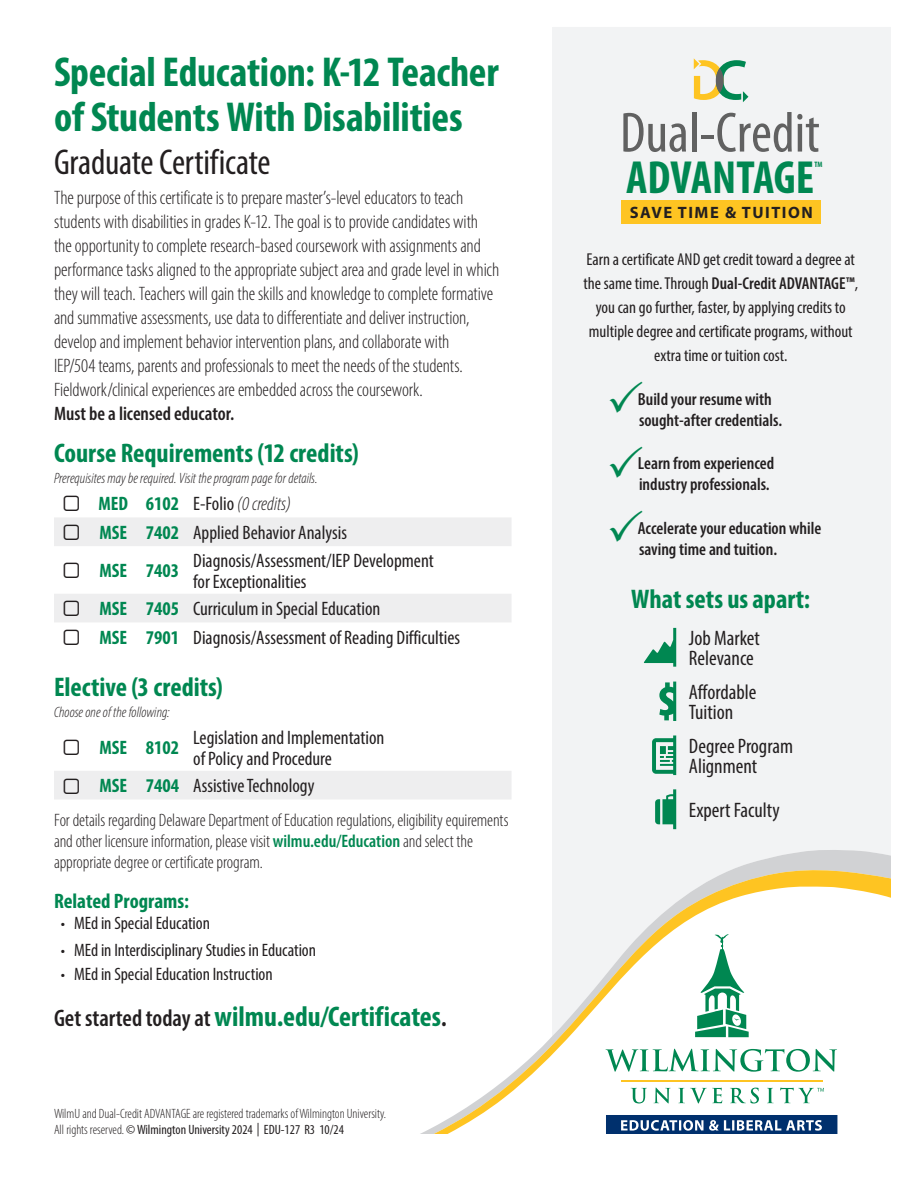
<style>
.page{position:relative;width:918px;height:1188px;background:#fff}
.page>*{position:absolute;margin:0;border:0;box-sizing:border-box;transform-origin:0 0}
.t1{font:condensed 57.15px "Myriad Pro";color:#616161}
.t2{font:700 condensed 46.65px "Myriad Pro";color:#008751}
.t3{font:700 condensed 42px/45px "Myriad Pro";letter-spacing:-.005em;color:#008751}
.t4{font:condensed 36px "Myriad Pro";letter-spacing:-.01em;color:#231f20}
.Course_List{font:700 condensed 28.5px "Myriad Pro";color:#008751}
.Body_Copy{font:700 condensed 27px "Myriad Pro";color:#008751}
.CL_Name{font:700 condensed 27px "Myriad Pro";color:#008751}
.t5{font:condensed 21px/19.5px "Myriad Pro";color:#231f20}
.CL_Name-2{font:700 condensed 21px "Myriad Pro";color:#008751}
.Body_Copy-2{font:300 condensed 19.5px/24px "Myriad Pro";letter-spacing:-.005em;color:#231f20}
.Course_List-2{font:condensed 19.5px/21px "Myriad Pro";color:#231f20}
.Course_List-3{font:700 condensed 19.5px "Myriad Pro";color:#008751}
.Course_List-4{font:italic 300 condensed 19.5px "Myriad Pro";color:#231f20}
.t6{font:300 condensed 18px/21.3px "Myriad Pro";letter-spacing:-.01em;color:#231f20}
.t7{font:condensed 18px "Myriad Pro";letter-spacing:-.005em;color:#231f20}
.Body_Copy-3{font:600 condensed 17.55px/21px "Myriad Pro";color:#231f20}
.Body_Copy-4{font:condensed 17.25px/24px "Myriad Pro";color:#231f20;text-align:center}
.t8{font:700 16.5px "Myriad Pro";letter-spacing:.09em;color:#231f20}
.Body_Copy-5{font:italic 300 condensed 15px "Myriad Pro";color:#231f20}
.Note{font:300 condensed 13.5px/16.2px "Myriad Pro";color:#231f20}
.t9{font:700 condensed 7.8px "Myriad Pro";color:#008751}
.s1{font-weight:600}
.s2{font-weight:400;font-style:normal}
.s3{font-weight:600;color:#008751}
.s4{font-weight:300}
.s5{font-weight:600;font-size:24px;color:#231f20}
.s6{font-weight:600;color:#231f20}
.s7{font-weight:400}
</style>
<div class="page">
<div style="left:552px;top:27px;width:339px;height:822px;background:#f2f3f4"></div>
<div style="left:621px;top:201px;width:200px;height:23px;background:#fec422"></div>
<svg style="left:694px;top:58px;width:54px;height:44px"></svg>
<svg style="left:644px;top:628px;width:32px;height:39px"></svg>
<svg style="left:659px;top:682px;width:17px;height:39px"></svg>
<svg style="left:652px;top:735px;width:24px;height:40px"></svg>
<svg style="left:655px;top:789px;width:21px;height:40px"></svg>
<svg style="left:420px;top:849px;width:471px;height:285px"></svg>
<svg style="left:434px;top:867px;width:457px;height:267px"></svg>
<svg style="left:54px;top:518px;width:457px;height:104px;fill:#eeeeef"></svg>
<svg style="left:610px;top:381px;width:32px;height:32px"></svg>
<svg style="left:610px;top:445px;width:32px;height:32px"></svg>
<svg style="left:610px;top:510px;width:32px;height:32px"></svg>
<svg style="left:64px;top:525px;width:15px;height:15px"></svg>
<svg style="left:64px;top:563px;width:15px;height:15px"></svg>
<svg style="left:64px;top:601px;width:15px;height:15px"></svg>
<div style="left:54px;top:771px;width:457px;height:28px;background:#eeeeef"></div>
<p class="t3" style="left:54px;top:48px;width:446px">Special Education: K-12 Teacher of Students With Disabilities</p>
<p class="t4" style="left:54px;top:140px;width:218px">Graduate Certificate</p>
<p class="Body_Copy-2" style="left:54px;top:186px;width:447px">The purpose of this certificate is to prepare master’s-level educators to teach students with disabilities in grades K-12. The goal is to provide candidates with the opportunity to complete research-based coursework with assignments and performance tasks aligned to the appropriate subject area and grade level in which they will teach. Teachers will gain the skills and knowledge to complete formative and summative assessments, use data to differentiate and deliver instruction, develop and implement behavior intervention plans, and collaborate with<br>IEP/504 teams, parents and professionals to meet the needs of the students.<br>Fieldwork/clinical experiences are embedded across the coursework.<br><span class="s1">Must be a licensed educator.</span></p>
<p class="Body_Copy" style="left:54px;top:436px;width:306px">Course Requirements (12 credits)</p>
<p class="Body_Copy-5" style="left:54px;top:469px;width:265px">Prerequisites may be required. Visit the program page for details.</p>
<p class="Course_List-3" style="left:99px;top:492px;width:31px">MED</p>
<p class="Course_List-3" style="left:146px;top:492px;width:35px">6102</p>
<p class="Course_List-4" style="left:193px;top:492px;width:99px"><span class="s2">E-Folio</span> (0 credits)</p>
<p class="Course_List-3" style="left:99px;top:520px;width:29px">MSE</p>
<p class="Course_List-3" style="left:146px;top:520px;width:35px">7402</p>
<p class="Course_List-2" style="left:193px;top:522px;width:155px">Applied Behavior Analysis</p>
<p class="Course_List-3" style="left:99px;top:559px;width:29px">MSE</p>
<p class="Course_List-3" style="left:146px;top:559px;width:35px">7403</p>
<p class="Course_List-2" style="left:193px;top:550px;width:242px">Diagnosis/Assessment/IEP Development for Exceptionalities</p>
<p class="Course_List-3" style="left:99px;top:597px;width:29px">MSE</p>
<p class="Course_List-3" style="left:146px;top:597px;width:35px">7405</p>
<p class="Course_List-2" style="left:193px;top:598px;width:189px">Curriculum in Special Education</p>
<p class="Course_List-3" style="left:99px;top:625px;width:29px">MSE</p>
<p class="Course_List-3" style="left:146px;top:625px;width:35px">7901</p>
<p class="Course_List-2" style="left:193px;top:627px;width:268px">Diagnosis/Assessment of Reading Difficulties</p>
<p class="Body_Copy" style="left:54px;top:670px;width:170px">Elective (3 credits)</p>
<p class="Body_Copy-5" style="left:54px;top:703px;width:117px">Choose one of the following:</p>
<p class="Course_List-3" style="left:99px;top:736px;width:29px">MSE</p>
<p class="Course_List-3" style="left:146px;top:736px;width:35px">8102</p>
<p class="Course_List-2" style="left:193px;top:727px;width:193px">Legislation and Implementation of Policy and Procedure</p>
<p class="Course_List-3" style="left:99px;top:774px;width:29px">MSE</p>
<p class="Course_List-3" style="left:146px;top:774px;width:35px">7404</p>
<p class="Course_List-2" style="left:193px;top:775px;width:123px">Assistive Technology</p>
<p class="t6" style="left:54px;top:809px;width:456px">For details regarding Delaware Department of Education regulations, eligibility equirements and other licensure information, please visit <span class="s3">wilmu.edu/Education</span> and select the appropriate degree or certificate program.</p>
<p class="CL_Name-2" style="left:54px;top:888px;width:136px">Related Programs:</p>
<p class="t7" style="left:61px;top:912px;width:151px"><span class="s4">•</span> MEd in Special Education</p>
<p class="t7" style="left:61px;top:939px;width:257px"><span class="s4">•</span> MEd in Interdisciplinary Studies in Education</p>
<p class="t7" style="left:61px;top:963px;width:213px"><span class="s4">•</span> MEd in Special Education Instruction</p>
<p class="Course_List" style="left:54px;top:999px;width:395px"><span class="s5">Get started today at</span> wilmu.edu/Certificates<span class="s6">.</span></p>
<p class="Note" style="left:54px;top:1105px;width:334px">WilmU and Dual-Credit ADVANTAGE are registered trademarks of Wilmington University.<br>All rights reserved. <span class="s7">© Wilmington University 2024 | EDU-127 R3 10/24</span></p>
<p class="t1" style="left:620px;top:98px;width:201px">Dual-Credit</p>
<p class="t2" style="left:626px;top:148px;width:189px">ADVANTAGE</p>
<p class="t9" style="left:815px;top:159px;width:10px">TM</p>
<p class="t8" style="left:630px;top:202px;width:184px">SAVE TIME &amp; TUITION</p>
<p class="Body_Copy-4" style="left:584px;top:247px;width:276px">Earn a certificate AND get credit toward a degree at the same time. Through <span class="s1">Dual-Credit ADVANTAGE™</span>, you can go further, faster, by applying credits to multiple degree and certificate programs, without extra time or tuition cost.</p>
<p class="Body_Copy-3" style="left:638px;top:388px;width:146px">Build your resume with sought-after credentials.</p>
<p class="Body_Copy-3" style="left:638px;top:453px;width:138px">Learn from experienced industry professionals.</p>
<p class="Body_Copy-3" style="left:638px;top:517px;width:185px">Accelerate your education while saving time and tuition.</p>
<p class="CL_Name" style="left:631px;top:582px;width:180px">What sets us apart:</p>
<p class="t5" style="left:689px;top:628px;width:72px">Job Market<br>Relevance</p>
<p class="t5" style="left:689px;top:682px;width:69px">Affordable<br>Tuition</p>
<p class="t5" style="left:689px;top:736px;width:106px">Degree Program<br>Alignment</p>
<p class="t5" style="left:689px;top:800px;width:92px">Expert Faculty</p>
</div>
